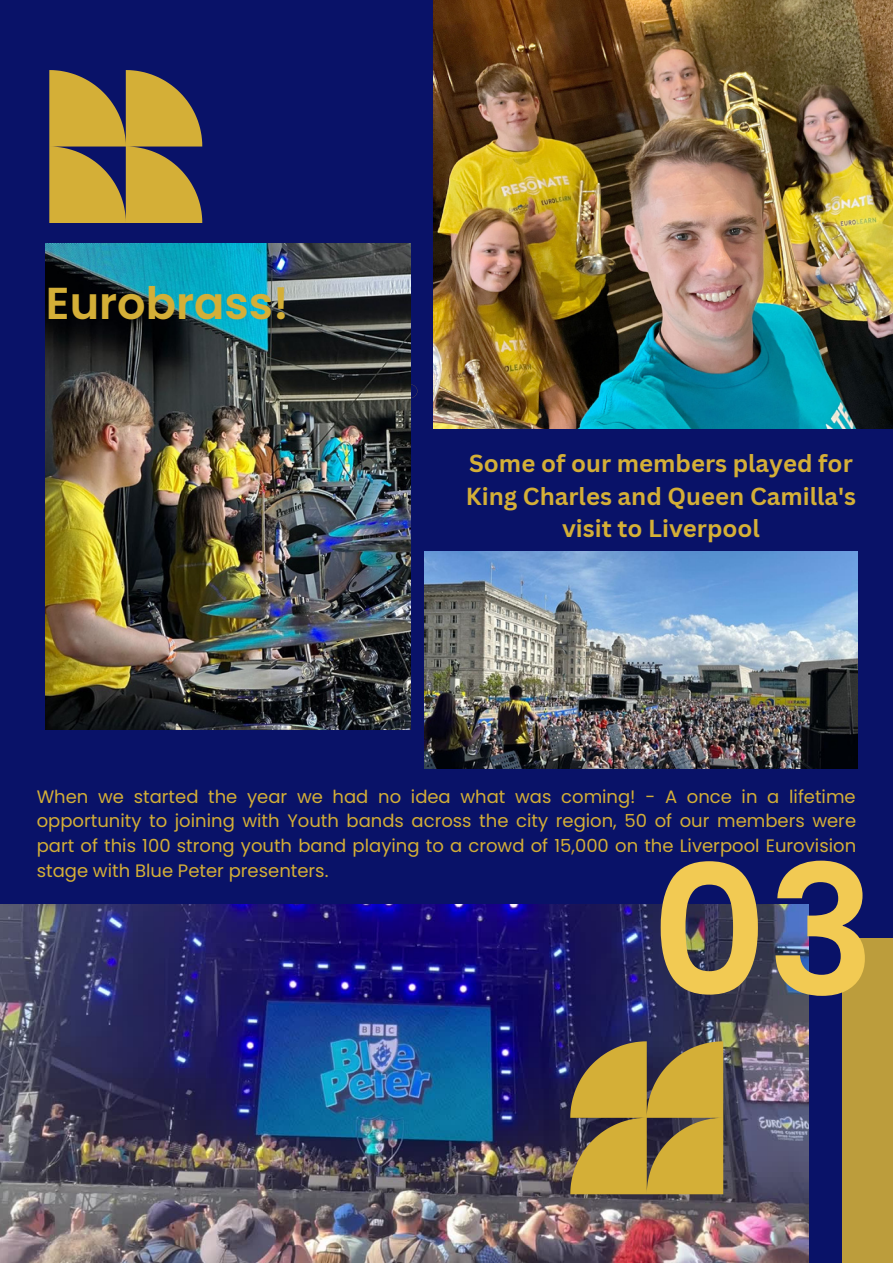
<style>
.page{position:relative;width:893px;height:1264px;background:#fff}
.page>*{position:absolute;margin:0;border:0;box-sizing:border-box;transform-origin:0 0}
.t1{font:600 180px "Poppins";color:#f2ca53}
.t2{font:600 44.7px "Poppins";color:#d4af37}
.t3{font:700 24px/32.5px "Canva Sans";color:#d4af37;text-align:center}
.t4{font:18px/24.8px "Poppins";color:#d4af37;text-align:justify}
</style>
<div class="page">
<div style="left:0;top:0;width:892px;height:1262px;background:#091268"></div>
<img style="left:433px;top:0;width:459px;height:429px">
<img style="left:0;top:904px;width:808px;height:358px">
<div style="left:842px;top:938px;width:50px;height:324px;background:#bc9d3c"></div>
<svg style="left:50px;top:70px;width:152px;height:153px"></svg>
<svg style="left:570px;top:1041px;width:153px;height:153px;background:#ae913b"></svg>
<svg style="left:410px;top:384px;width:7px;height:14px"></svg>
<img style="left:46px;top:243px;width:364px;height:486px">
<img style="left:424px;top:552px;width:433px;height:216px">
<p class="t2" style="left:46px;top:272px;width:244px">Eurobrass!</p>
<p class="t3" style="left:466px;top:446px;width:392px">Some of our members played for<br>King Charles and Queen Camilla's visit to Liverpool</p>
<p class="t4" style="left:37px;top:784px;width:820px">When we started the year we had no idea what was coming! - A once in a lifetime opportunity to joining with Youth bands across the city region, 50 of our members were part of this 100 strong youth band playing to a crowd of 15,000 on the Liverpool Eurovision stage with Blue Peter presenters.</p>
<p class="t1" style="left:651px;top:805px;width:226px">03</p>
</div>
